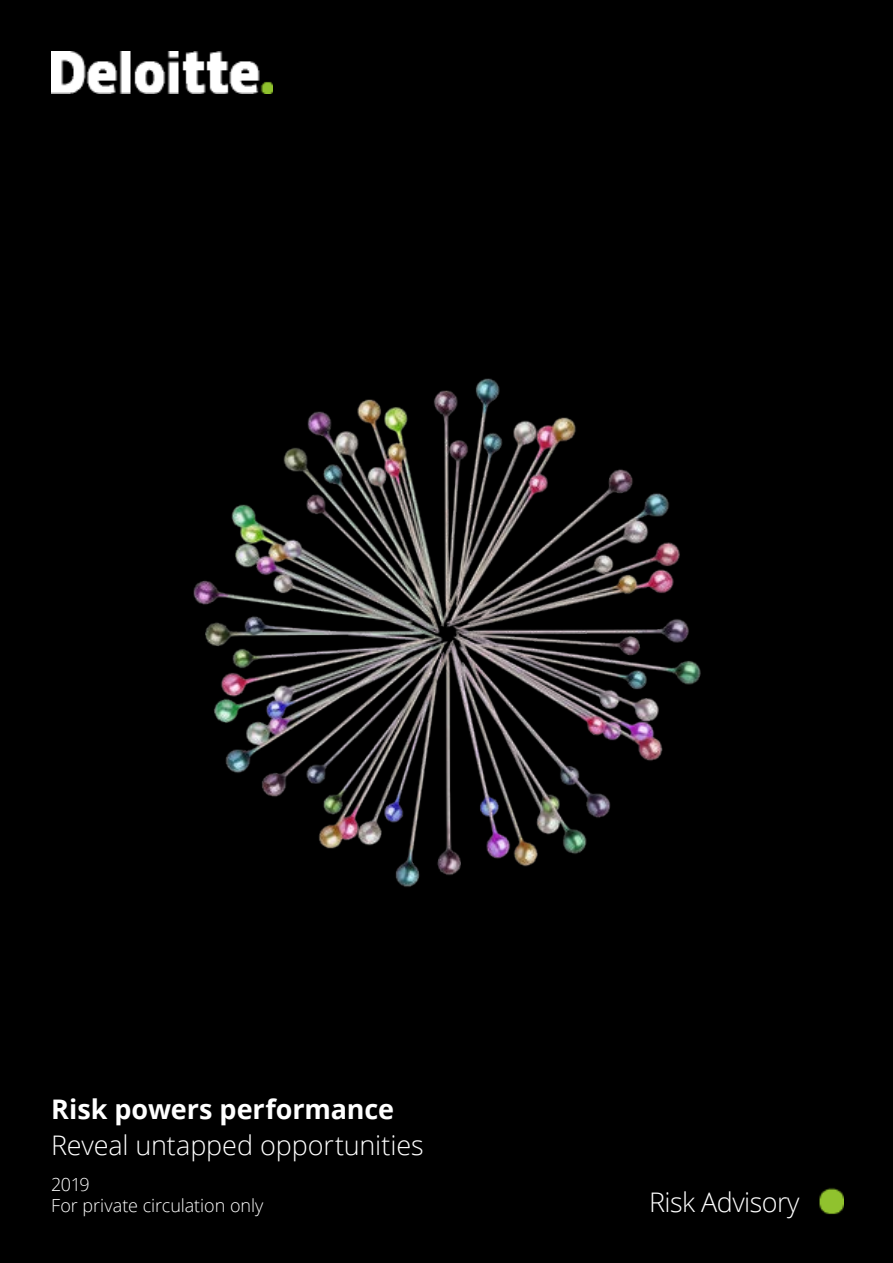
<style>
.page{position:relative;width:893px;height:1263px;background:#000}
.page>*{position:absolute;margin:0;border:0;box-sizing:border-box;transform-origin:0 0}
.t1{font:300 27px "Open Sans";letter-spacing:-.01em;color:#fff}
.t2{font:700 27px "Open Sans";color:#fff}
.t3{font:300 18px/21px "Open Sans";letter-spacing:-.005em;color:#fff}
</style>
<div class="page">
<img style="left:51px;top:51px;width:221px;height:42px">
<img style="left:182px;top:367px;width:529px;height:529px;border-radius:264px">
<img style="left:819px;top:1188px;width:25px;height:27px">
<p class="t2" style="left:51px;top:1090px;width:345px">Risk powers performance</p>
<p class="t1" style="left:51px;top:1127px;width:374px">Reveal untapped opportunities</p>
<p class="t3" style="left:51px;top:1173px;width:214px">2019<br>For private circulation only</p>
<p class="t1" style="left:649px;top:1184px;width:152px">Risk Advisory</p>
</div>
